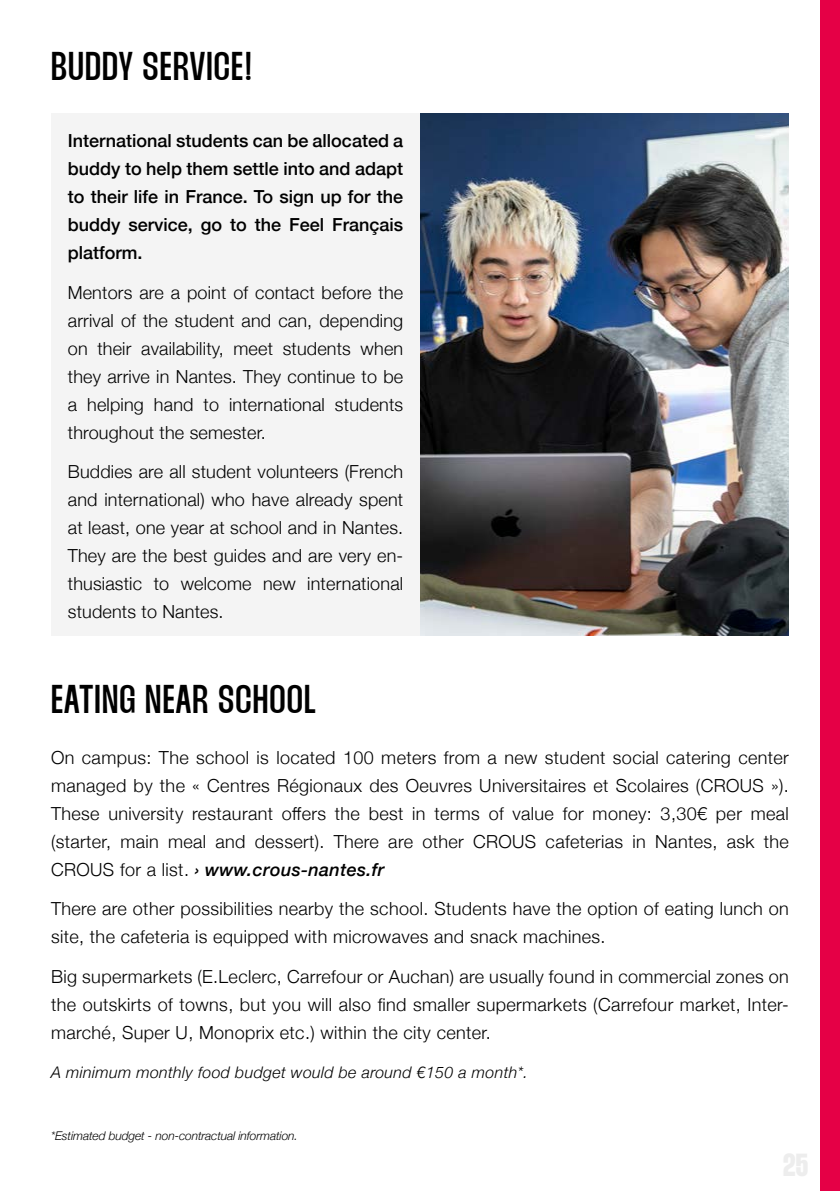
<style>
.page{position:relative;width:840px;height:1191px;background:#fff}
.page>*{position:absolute;margin:0;border:0;box-sizing:border-box;transform-origin:0 0}
.t1{font:40px "Thunder Medium LC";letter-spacing:.03em;color:#000}
.t2{font:300 18px/28px "Helvetica Neue";letter-spacing:.02em;color:#000;text-align:justify}
.t3{font:500 18px/28px "Helvetica Neue";color:#000;text-align:justify}
.t4{font:italic 300 16px "Helvetica Neue";letter-spacing:.02em;color:#000}
.t5{font:italic 300 12px "Helvetica Neue";letter-spacing:-.01em;color:#000}
.s1{font-weight:500;font-style:italic}
</style>
<div class="page">
<div style="left:819px;top:0;width:20px;height:1191px;background:#e50046"></div>
<img style="left:420px;top:114px;width:368px;height:522px">
<div style="left:51px;top:114px;width:369px;height:522px;background:#f4f4f4"></div>
<h1 class="t1" style="left:51px;top:48px;width:203px">BUDDY SERVICE!</h1>
<p class="t3" style="left:68px;top:125px;width:337px">International students can be allocated a buddy to help them settle into and adapt to their life in France. To sign up for the buddy service, go to the Feel Français platform.</p>
<p class="t2" style="left:68px;top:277px;width:337px">Mentors are a point of contact before the arrival of the student and can, depending on their availability, meet students when they arrive in Nantes. They continue to be a helping hand to international students throughout the semester.</p>
<p class="t2" style="left:68px;top:456px;width:337px">Buddies are all student volunteers (French and international) who have already spent at least, one year at school and in Nantes.<br>They are the best guides and are very en&shy;thusiastic to welcome new international students to Nantes.</p>
<h1 class="t1" style="left:51px;top:681px;width:266px">EATING NEAR SCHOOL</h1>
<p class="t2" style="left:51px;top:742px;width:739px">On campus: The school is located 100 meters from a new student social catering center managed by the « Centres Régionaux des Oeuvres Universitaires et Scolaires (CROUS »).<br>These university restaurant offers the best in terms of value for money: 3,30€ per meal (starter, main meal and dessert). There are other CROUS cafeterias in Nantes, ask the CROUS for a list. <span class="s1">› www.crous-nantes.fr</span></p>
<p class="t2" style="left:51px;top:893px;width:739px">There are other possibilities nearby the school. Students have the option of eating lunch on site, the cafeteria is equipped with microwaves and snack machines.</p>
<p class="t2" style="left:51px;top:961px;width:739px">Big supermarkets (E.Leclerc, Carrefour or Auchan) are usually found in commercial zones on the outskirts of towns, but you will also find smaller supermarkets (Carrefour market, Inter&shy;marché, Super U, Monoprix etc.) within the city center.</p>
<p class="t4" style="left:51px;top:1059px;width:478px">A minimum monthly food budget would be around €150 a month*.</p>
<p class="t5" style="left:51px;top:1126px;width:248px">*Estimated budget - non-contractual information.</p>
</div>
